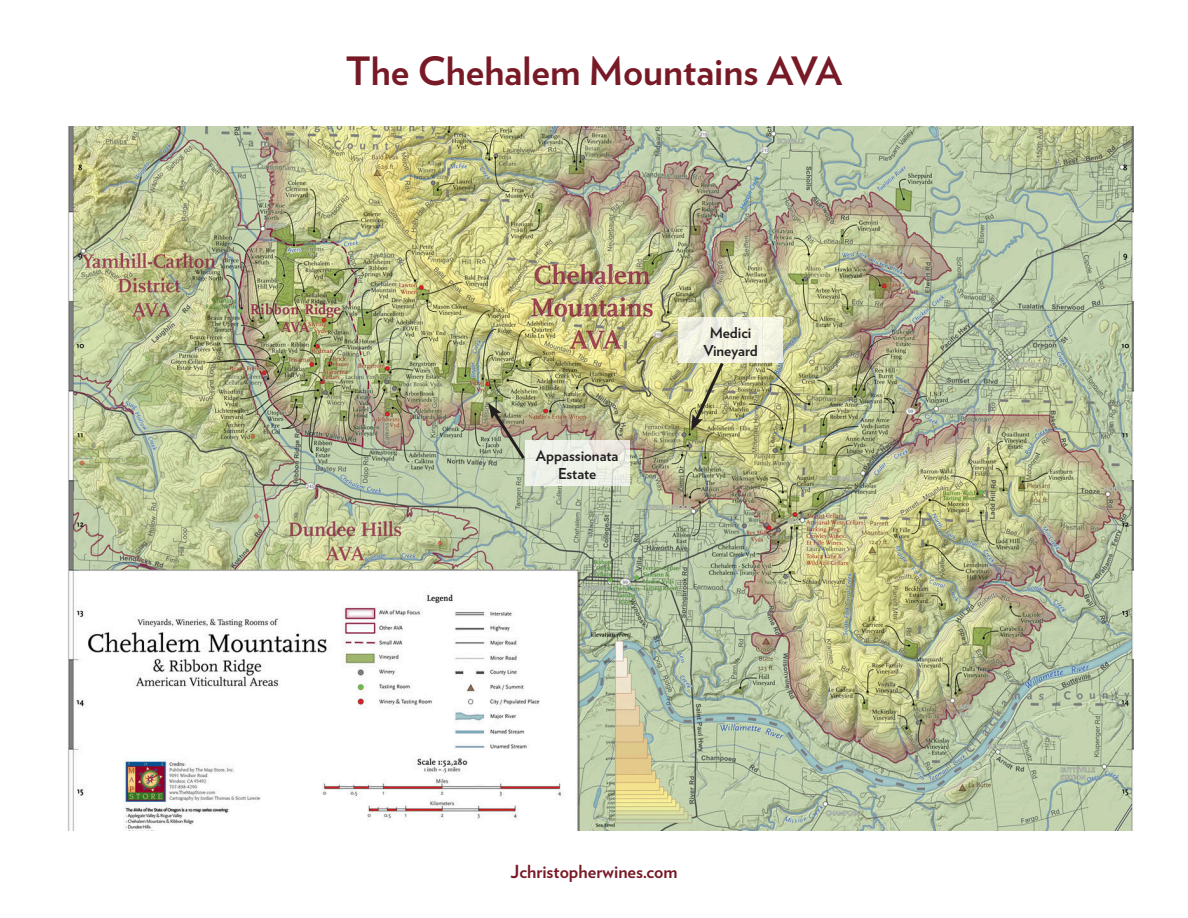
<style>
.page{position:relative;width:1188px;height:918px;background:#fff}
.page>*{position:absolute;margin:0;border:0;box-sizing:border-box;transform-origin:0 0}
.t1{font:700 39px "Verlag";color:#771a26}
.t2{font:700 18px "Verlag";color:#771a26}
.t3{font:700 15px/18px "Verlag";color:#231f20;text-align:center}
</style>
<div class="page">
<img style="left:67px;top:126px;width:1067px;height:705px">
<svg style="left:525px;top:441px;width:105px;height:45px;background:#ebeee6"></svg>
<svg style="left:488px;top:403px;width:40px;height:59px;background:#a1a488"></svg>
<svg style="left:678px;top:318px;width:105px;height:45px;background:#f1f1e2"></svg>
<svg style="left:691px;top:360px;width:35px;height:71px;background:#bbba82"></svg>
<p class="t1" style="left:346px;top:40px;width:498px">The Chehalem Mountains AVA</p>
<p class="t3" style="left:536px;top:446px;width:84px">Appassionata<br>Estate</p>
<p class="t3" style="left:710px;top:323px;width:43px">Medici</p>
<p class="t3" style="left:703px;top:341px;width:56px">Vineyard</p>
<p class="t2" style="left:510px;top:858px;width:169px">Jchristopherwines.com</p>
</div>
